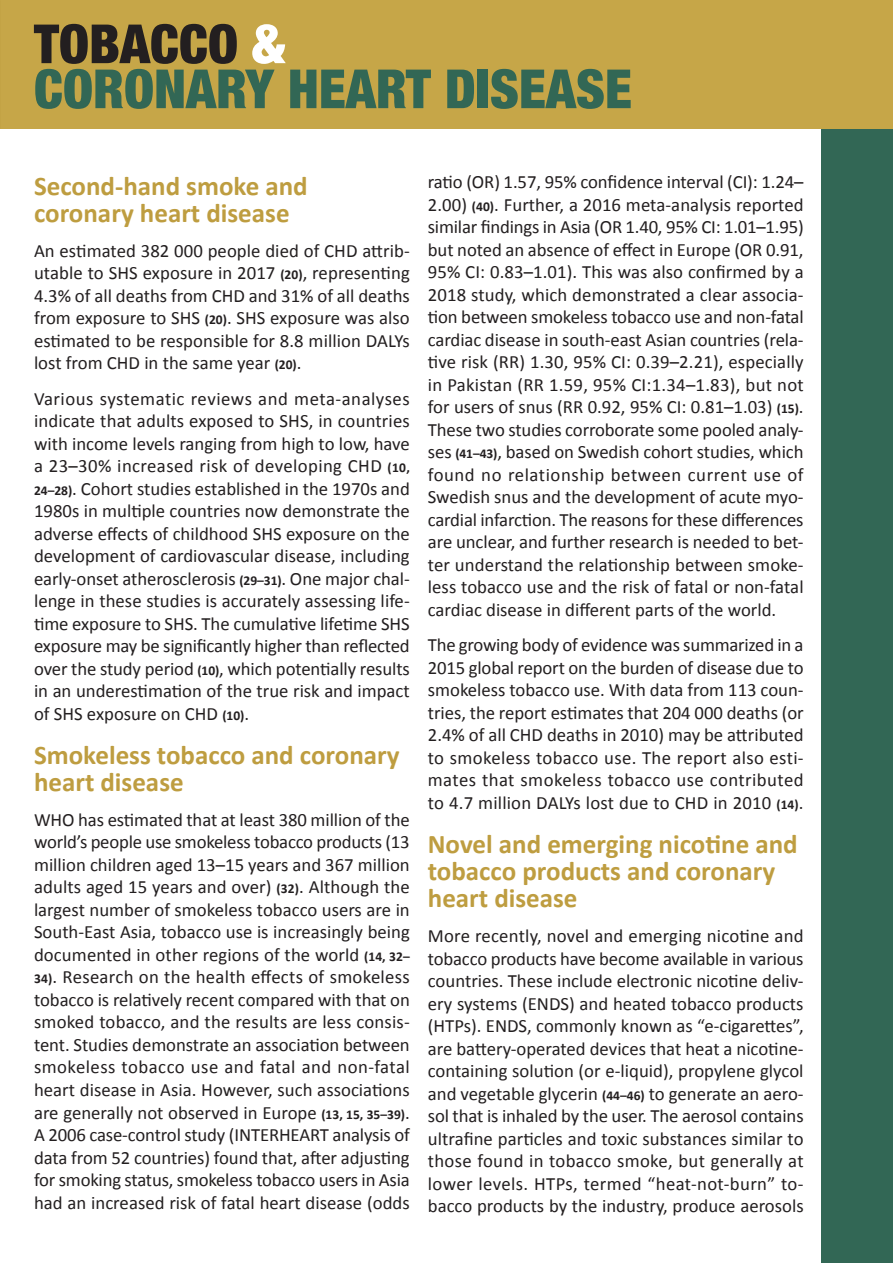
<style>
.page{position:relative;width:893px;height:1263px;background:#fff}
.page>*{position:absolute;margin:0;border:0;box-sizing:border-box;transform-origin:0 0}
.t1{font:900 condensed 54px "Helvetica Neue LT Pro";color:#326755}
.t2{font:900 condensed 54px "Helvetica Neue LT Pro";color:#231f20}
.TITRE{font:700 27px/27px "Calibri";color:#be9d40}
.TEXTE_COURANT{font:18.75px/22.5px "Calibri";color:#231f20;text-align:justify}
.s1{color:#fff}
.s2{font-weight:700;font-size:13.5px}
</style>
<div class="page">
<div style="left:822px;top:0;width:71px;height:1263px;background:#326755"></div>
<div style="left:0;top:0;width:893px;height:129px;background:#c6a648"></div>
<p class="t2" style="left:34px;top:11px;width:253px">TOBACCO <span class="s1">&amp;</span></p>
<p class="t1" style="left:34px;top:56px;width:599px">CORONARY HEART DISEASE</p>
<p class="TITRE" style="left:34px;top:172px;width:275px">Second-hand smoke and coronary heart disease</p>
<p class="TEXTE_COURANT" style="left:34px;top:239px;width:377px">An estimated 382 000 people died of CHD attrib&shy;utable to SHS exposure in 2017 <span class="s2">(20)</span>, representing 4.3% of all deaths from CHD and 31% of all deaths from exposure to SHS <span class="s2">(20)</span>. SHS exposure was also estimated to be responsible for 8.8 million DALYs lost from CHD in the same year <span class="s2">(20)</span>.</p>
<p class="TEXTE_COURANT" style="left:34px;top:387px;width:377px">Various systematic reviews and meta-analyses indicate that adults exposed to SHS, in countries with income levels ranging from high to low, have a 23–30% increased risk of developing CHD <span class="s2">(10, 24–28)</span>. Cohort studies established in the 1970s and 1980s in multiple countries now demonstrate the adverse effects of childhood SHS exposure on the development of cardiovascular disease, including early-onset atherosclerosis <span class="s2">(29–31)</span>. One major chal&shy;lenge in these studies is accurately assessing life&shy;time exposure to SHS. The cumulative lifetime SHS exposure may be significantly higher than reflected over the study period <span class="s2">(10)</span>, which potentially results in an underestimation of the true risk and impact of SHS exposure on CHD <span class="s2">(10)</span>.</p>
<p class="TITRE" style="left:34px;top:741px;width:367px">Smokeless tobacco and coronary heart disease</p>
<p class="TEXTE_COURANT" style="left:34px;top:808px;width:377px">WHO has estimated that at least 380 million of the world’s people use smokeless tobacco products (13 million children aged 13–15 years and 367 million adults aged 15 years and over) <span class="s2">(32)</span>. Although the largest number of smokeless tobacco users are in South-East Asia, tobacco use is increasingly being documented in other regions of the world <span class="s2">(14, 32– 34)</span>. Research on the health effects of smokeless tobacco is relatively recent compared with that on smoked tobacco, and the results are less consis&shy;tent. Studies demonstrate an association between smokeless tobacco use and fatal and non-fatal heart disease in Asia. However, such associations are generally not observed in Europe <span class="s2">(13, 15, 35–39)</span>.<br>A 2006 case-control study (INTERHEART analysis of data from 52 countries) found that, after adjusting for smoking status, smokeless tobacco users in Asia had an increased risk of fatal heart disease (odds</p>
<p class="TEXTE_COURANT" style="left:428px;top:171px;width:377px">ratio (OR) 1.57, 95% confidence interval (CI): 1.24– 2.00) <span class="s2">(40)</span>. Further, a 2016 meta-analysis reported similar findings in Asia (OR 1.40, 95% CI: 1.01–1.95) but noted an absence of effect in Europe (OR 0.91, 95% CI: 0.83–1.01). This was also confirmed by a 2018 study, which demonstrated a clear associa&shy;tion between smokeless tobacco use and non-fatal cardiac disease in south-east Asian countries (rela&shy;tive risk (RR) 1.30, 95% CI: 0.39–2.21), especially in Pakistan (RR 1.59, 95% CI:1.34–1.83), but not for users of snus (RR 0.92, 95% CI: 0.81–1.03) <span class="s2">(15)</span>.<br>These two studies corroborate some pooled analy&shy;ses <span class="s2">(41–43)</span>, based on Swedish cohort studies, which found no relationship between current use of Swedish snus and the development of acute myo&shy;cardial infarction. The reasons for these differences are unclear, and further research is needed to bet&shy;ter understand the relationship between smoke&shy;less tobacco use and the risk of fatal or non-fatal cardiac disease in different parts of the world.</p>
<p class="TEXTE_COURANT" style="left:428px;top:634px;width:377px">The growing body of evidence was summarized in a 2015 global report on the burden of disease due to smokeless tobacco use. With data from 113 coun&shy;tries, the report estimates that 204 000 deaths (or 2.4% of all CHD deaths in 2010) may be attributed to smokeless tobacco use. The report also esti&shy;mates that smokeless tobacco use contributed to 4.7 million DALYs lost due to CHD in 2010 <span class="s2">(14)</span>.</p>
<p class="TITRE" style="left:428px;top:830px;width:371px">Novel and emerging nicotine and tobacco products and coronary heart disease</p>
<p class="TEXTE_COURANT" style="left:428px;top:925px;width:377px">More recently, novel and emerging nicotine and tobacco products have become available in various countries. These include electronic nicotine deliv&shy;ery systems (ENDS) and heated tobacco products (HTPs). ENDS, commonly known as “e-cigarettes”, are battery-operated devices that heat a nicotine&shy;containing solution (or e-liquid), propylene glycol and vegetable glycerin <span class="s2">(44–46)</span> to generate an aero&shy;sol that is inhaled by the user. The aerosol contains ultrafine particles and toxic substances similar to those found in tobacco smoke, but generally at lower levels. HTPs, termed “heat-not-burn” to&shy;bacco products by the industry, produce aerosols</p>
</div>
